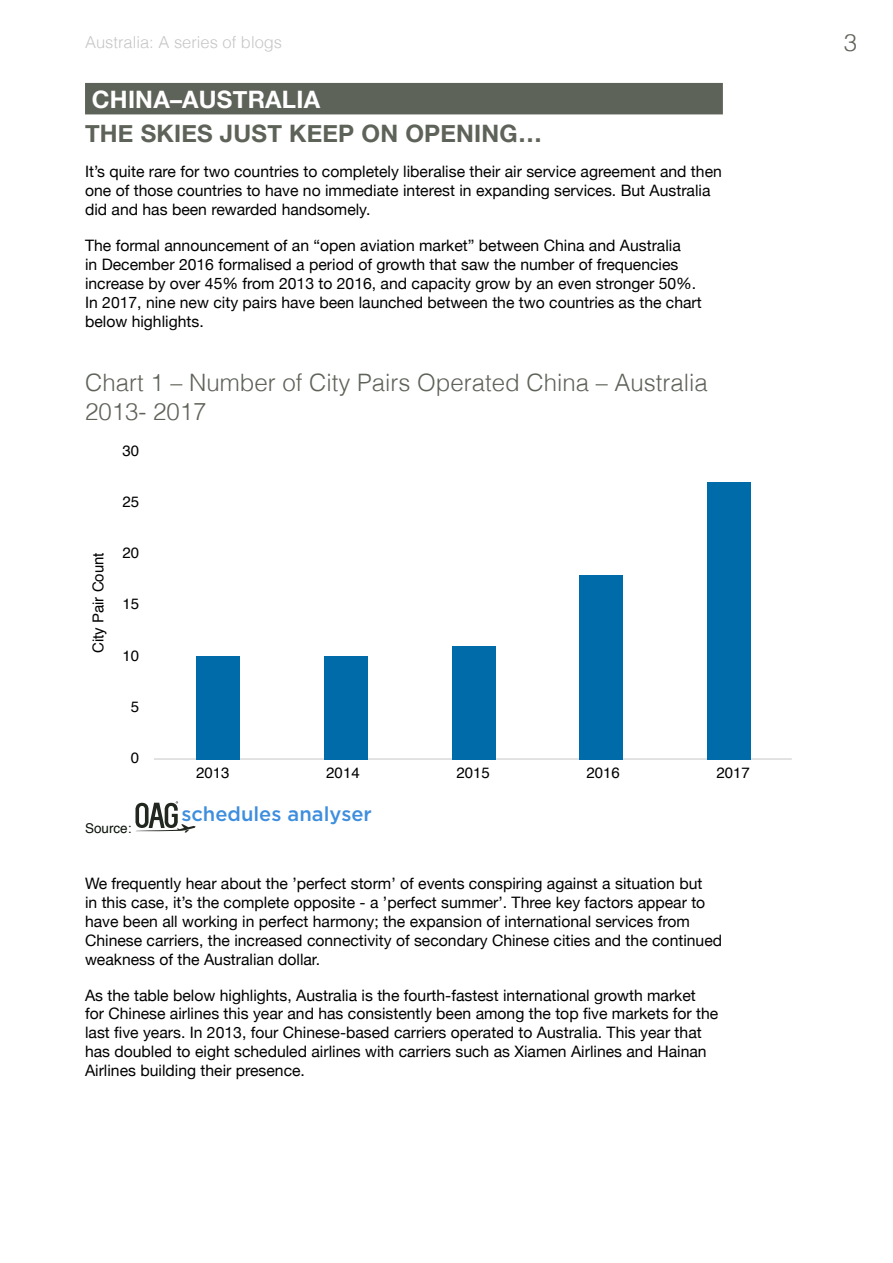
<style>
.page{position:relative;width:893px;height:1263px;background:#fff}
.page>*{position:absolute;margin:0;border:0;box-sizing:border-box;transform-origin:0 0}
.t1{font:300 24px/28.8px "Helvetica";color:#5e6359}
.t2{font:700 24px "Helvetica Neue";letter-spacing:.01em;color:#5e6359}
.t3{font:700 24px "Helvetica Neue";letter-spacing:.01em;color:#fff}
.t4{font:500 20.1px "Gotham";color:#3e8ede}
.t5{font:300 16.5px "Helvetica";color:#c6c6c6}
.t6{font:15.75px/18.9px "Helvetica Neue";color:#000}
.t7{font:15px "Helvetica";color:#000}
.t8{font:13.5px "Helvetica";color:#091208}
</style>
<div class="page">
<div style="left:85px;top:83px;width:638px;height:31px;background:#5e6359"></div>
<svg style="left:135px;top:801px;width:61px;height:32px"></svg>
<hr style="left:154px;top:759px;width:638px;height:1px;background:#c6c6c6">
<div style="left:196px;top:656px;width:44px;height:103px;background:#006ba9"></div>
<div style="left:324px;top:656px;width:44px;height:103px;background:#006ba9"></div>
<div style="left:452px;top:646px;width:43px;height:113px;background:#006ba9"></div>
<div style="left:580px;top:575px;width:43px;height:184px;background:#006ba9"></div>
<div style="left:707px;top:482px;width:44px;height:277px;background:#006ba9"></div>
<p class="t5" style="left:85px;top:29px;width:199px">Australia: A series of blogs</p>
<h1 class="t1" style="left:844px;top:27px;width:15px">3</h1>
<h1 class="t3" style="left:92px;top:81px;width:230px">CHINA–AUSTRALIA</h1>
<h1 class="t2" style="left:85px;top:114px;width:459px">THE SKIES JUST KEEP ON OPENING…</h1>
<p class="t6" style="left:85px;top:163px;width:638px">It’s quite rare for two countries to completely liberalise their air service agreement and then one of those countries to have no immediate interest in expanding services. But Australia did and has been rewarded handsomely.</p>
<p class="t6" style="left:85px;top:237px;width:618px">The formal announcement of an “open aviation market” between China and Australia<br>in December 2016 formalised a period of growth that saw the number of frequencies increase by over 45% from 2013 to 2016, and capacity grow by an even stronger 50%.<br>In 2017, nine new city pairs have been launched between the two countries as the chart below highlights.</p>
<h1 class="t1" style="left:85px;top:367px;width:624px">Chart 1 – Number of City Pairs Operated China – Australia<br>2013- 2017</h1>
<p class="t7" style="left:122px;top:439px;width:18px">30</p>
<p class="t7" style="left:87px;top:653px;width:102px;rotate:-90deg">City Pair Count</p>
<p class="t7" style="left:122px;top:490px;width:18px">25</p>
<p class="t7" style="left:122px;top:542px;width:18px">20</p>
<p class="t7" style="left:122px;top:593px;width:18px">15</p>
<p class="t7" style="left:122px;top:644px;width:18px">10</p>
<p class="t7" style="left:131px;top:695px;width:10px">5</p>
<p class="t7" style="left:131px;top:746px;width:10px">0</p>
<p class="t8" style="left:85px;top:817px;width:48px">Source:</p>
<p class="t7" style="left:196px;top:762px;width:35px">2013</p>
<p class="t7" style="left:326px;top:762px;width:35px">2014</p>
<p class="t7" style="left:456px;top:762px;width:35px">2015</p>
<p class="t7" style="left:586px;top:762px;width:35px">2016</p>
<p class="t7" style="left:716px;top:762px;width:35px">2017</p>
<p class="t4" style="left:181px;top:803px;width:192px">schedules analyser</p>
<p class="t6" style="left:85px;top:875px;width:639px">We frequently hear about the ’perfect storm’ of events conspiring against a situation but<br>in this case, it’s the complete opposite - a ’perfect summer’. Three key factors appear to have been all working in perfect harmony; the expansion of international services from Chinese carriers, the increased connectivity of secondary Chinese cities and the continued weakness of the Australian dollar.</p>
<p class="t6" style="left:85px;top:986px;width:635px">As the table below highlights, Australia is the fourth-fastest international growth market for Chinese airlines this year and has consistently been among the top five markets for the last five years. In 2013, four Chinese-based carriers operated to Australia. This year that has doubled to eight scheduled airlines with carriers such as Xiamen Airlines and Hainan Airlines building their presence.</p>
</div>
